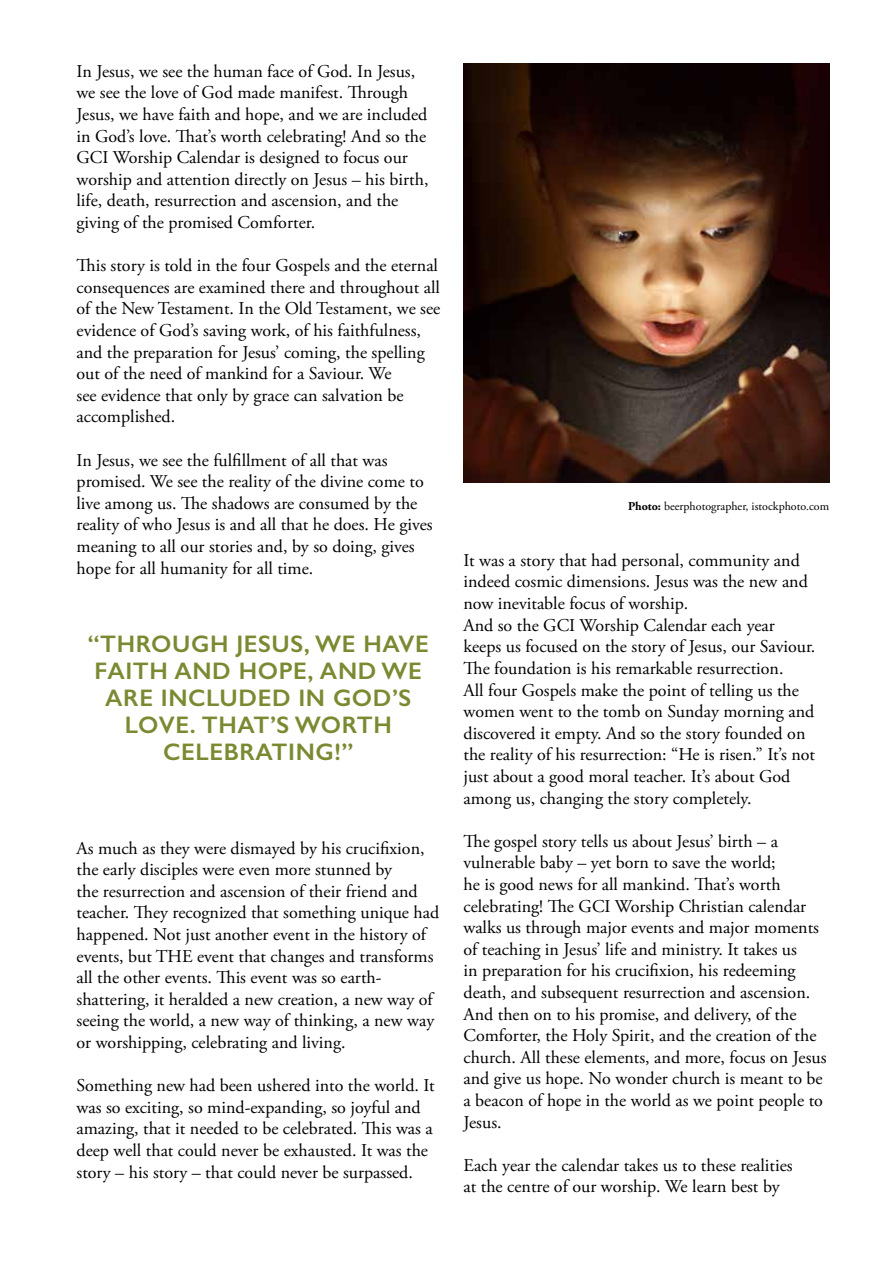
<style>
.page{position:relative;width:893px;height:1263px;background:#fff}
.page>*{position:absolute;margin:0;border:0;box-sizing:border-box;transform-origin:0 0}
.t1{font:600 24px/27px "Gill Sans";letter-spacing:.025em;color:#798a31;text-align:center}
.t2{font:18px/21.6px "Adobe Garamond Pro";color:#000}
.t3{font:12px "Adobe Garamond Pro";color:#000}
.s1{font-weight:700}
</style>
<div class="page">
<img style="left:463px;top:64px;width:366px;height:419px">
<p class="t2" style="left:77px;top:61px;width:353px">In Jesus, we see the human face of God. In Jesus, we see the love of God made manifest. Through Jesus, we have faith and hope, and we are included in God’s love. That’s worth celebrating! And so the GCI Worship Calendar is designed to focus our worship and attention directly on Jesus – his birth, life, death, resurrection and ascension, and the giving of the promised Comforter.</p>
<p class="t2" style="left:77px;top:255px;width:365px">This story is told in the four Gospels and the eternal consequences are examined there and throughout all of the New Testament. In the Old Testament, we see evidence of God’s saving work, of his faithfulness, and the preparation for Jesus’ coming, the spelling out of the need of mankind for a Saviour. We<br>see evidence that only by grace can salvation be accomplished.</p>
<p class="t2" style="left:77px;top:450px;width:358px">In Jesus, we see the fulfillment of all that was promised. We see the reality of the divine come to live among us. The shadows are consumed by the reality of who Jesus is and all that he does. He gives meaning to all our stories and, by so doing, gives hope for all humanity for all time.</p>
<h1 class="t1" style="left:88px;top:630px;width:342px">“THROUGH JESUS, WE HAVE<br>FAITH AND HOPE, AND WE<br>ARE INCLUDED IN GOD’S<br>LOVE. THAT’S WORTH<br>CELEBRATING!”</h1>
<p class="t2" style="left:77px;top:838px;width:364px">As much as they were dismayed by his crucifixion, the early disciples were even more stunned by<br>the resurrection and ascension of their friend and teacher. They recognized that something unique had happened. Not just another event in the history of events, but THE event that changes and transforms all the other events. This event was so earth&shy;shattering, it heralded a new creation, a new way of seeing the world, a new way of thinking, a new way or worshipping, celebrating and living.</p>
<p class="t2" style="left:77px;top:1075px;width:360px">Something new had been ushered into the world. It was so exciting, so mind-expanding, so joyful and amazing, that it needed to be celebrated. This was a deep well that could never be exhausted. It was the story – his story – that could never be surpassed.</p>
<p class="t3" style="left:628px;top:499px;width:203px"><span class="s1">Photo:</span> beerphotographer, istockphoto.com</p>
<p class="t2" style="left:463px;top:550px;width:353px">It was a story that had personal, community and indeed cosmic dimensions. Jesus was the new and now inevitable focus of worship.<br>And so the GCI Worship Calendar each year keeps us focused on the story of Jesus, our Saviour.<br>The foundation is his remarkable resurrection.<br>All four Gospels make the point of telling us the women went to the tomb on Sunday morning and discovered it empty. And so the story founded on the reality of his resurrection: “He is risen.” It’s not just about a good moral teacher. It’s about God among us, changing the story completely.</p>
<p class="t2" style="left:463px;top:831px;width:365px">The gospel story tells us about Jesus’ birth – a vulnerable baby – yet born to save the world;<br>he is good news for all mankind. That’s worth celebrating! The GCI Worship Christian calendar walks us through major events and major moments of teaching in Jesus’ life and ministry. It takes us<br>in preparation for his crucifixion, his redeeming death, and subsequent resurrection and ascension.<br>And then on to his promise, and delivery, of the Comforter, the Holy Spirit, and the creation of the church. All these elements, and more, focus on Jesus and give us hope. No wonder church is meant to be a beacon of hope in the world as we point people to Jesus.</p>
<p class="t2" style="left:463px;top:1155px;width:331px">Each year the calendar takes us to these realities at the centre of our worship. We learn best by</p>
</div>
